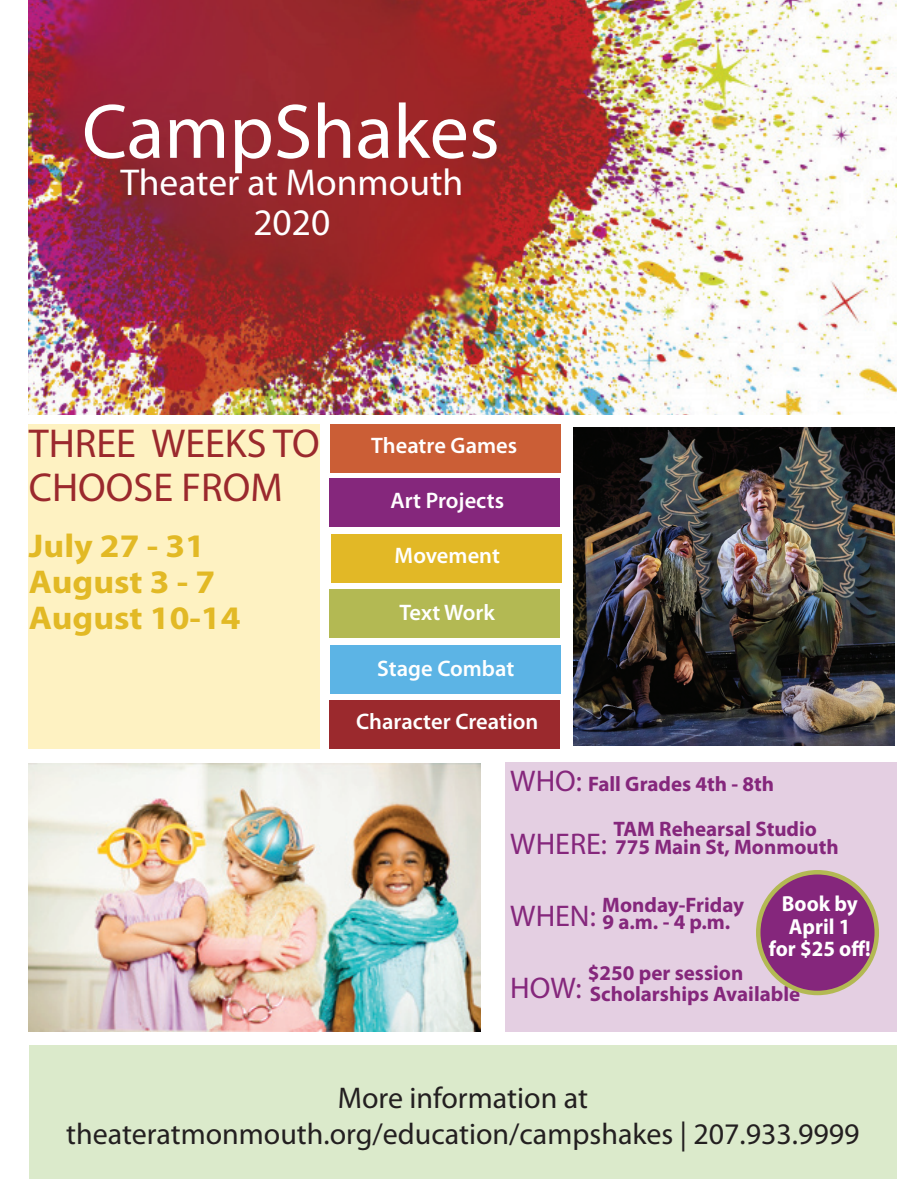
<style>
.page{position:relative;width:918px;height:1188px;background:#fff}
.page>*{position:absolute;margin:0;border:0;box-sizing:border-box;transform-origin:0 0}
.t1{font:78px "Myriad Pro";color:#fff}
.t2{font:40.5px/44.1px "Myriad Pro";color:#9b292d}
.t3{font:37.5px/40.5px "Myriad Pro";color:#fff;text-align:center}
.t4{font:700 33px/36px "Myriad Pro";color:#e2b925;scale:1.08 1}
.t5{font:30px/36px "Myriad Pro";color:#231f20;text-align:center}
.t6{font:30px "Myriad Pro";color:#85277c}
.t7{font:600 22.5px "Myriad Pro";color:#fff}
.t8{font:700 21.9px/22.5px "Myriad Pro";color:#fff;text-align:center;scale:.96 1}
.t9{font:700 21px/18px "Myriad Pro";color:#85277c}
.s1{font-weight:400;font-size:30px}
</style>
<div class="page">
<img style="left:29px;top:0;width:868px;height:415px">
<div style="left:505px;top:762px;width:392px;height:269px;background:#e4cfe2"></div>
<div style="left:29px;top:424px;width:291px;height:324px;background:#fef2c2"></div>
<div style="left:29px;top:1045px;width:868px;height:134px;background:#dbeacb"></div>
<div style="left:330px;top:424px;width:231px;height:48px;background:#cb5e36"></div>
<div style="left:329px;top:478px;width:231px;height:49px;background:#85277c"></div>
<div style="left:331px;top:534px;width:231px;height:48px;background:#e2b826"></div>
<div style="left:329px;top:590px;width:231px;height:48px;background:#b3b953"></div>
<div style="left:330px;top:645px;width:231px;height:49px;background:#5cb4e5"></div>
<div style="left:330px;top:700px;width:230px;height:49px;background:#9b292d"></div>
<img style="left:29px;top:764px;width:451px;height:267px">
<div style="left:758px;top:872px;width:119px;height:121px;background:#85267c;border-radius:50%"></div>
<div style="left:756px;top:870px;width:123px;height:125px;border:4px solid #b3b953;border-radius:50%"></div>
<img style="left:574px;top:428px;width:321px;height:318px">
<h1 class="t1" style="left:82px;top:84px;width:419px">CampShakes</h1>
<h3 class="t3" style="left:120px;top:162px;width:344px">Theater at Monmouth<br>2020</h3>
<h2 class="t2" style="left:29px;top:420px;width:292px">THREE WEEKS TO<br>CHOOSE FROM</h2>
<h3 class="t4" style="left:29px;top:527px;width:197px">July 27 - 31<br>August 3 - 7<br>August 10-14</h3>
<p class="t7" style="left:371px;top:432px;width:148px">Theatre Games</p>
<p class="t7" style="left:391px;top:486px;width:115px">Art Projects</p>
<p class="t7" style="left:395px;top:541px;width:107px">Movement</p>
<p class="t7" style="left:400px;top:598px;width:97px">Text Work</p>
<p class="t7" style="left:377px;top:655px;width:139px">Stage Combat</p>
<p class="t7" style="left:356px;top:707px;width:184px">Character Creation</p>
<p class="t9" style="left:510px;top:774px;width:265px"><span class="s1">WHO:</span> Fall Grades 4th - 8th</p>
<p class="t9" style="left:613px;top:819px;width:227px">TAM Rehearsal Studio<br>775 Main St, Monmouth</p>
<h3 class="t6" style="left:510px;top:825px;width:98px">WHERE:</h3>
<h3 class="t6" style="left:510px;top:897px;width:87px">WHEN:</h3>
<p class="t9" style="left:602px;top:896px;width:143px;line-height:16.5px">Monday-Friday<br>9 a.m. - 4 p.m.</p>
<p class="t8" style="left:769px;top:892px;width:108px">Book by<br>April 1<br>for $25 off!</p>
<h3 class="t6" style="left:510px;top:969px;width:73px">HOW:</h3>
<p class="t9" style="left:588px;top:961px;width:214px;line-height:21px">$250 per session<br>Scholarships Available</p>
<h3 class="t5" style="left:66px;top:1080px;width:795px">More information at theateratmonmouth.org/education/campshakes | 207.933.9999</h3>
</div>
